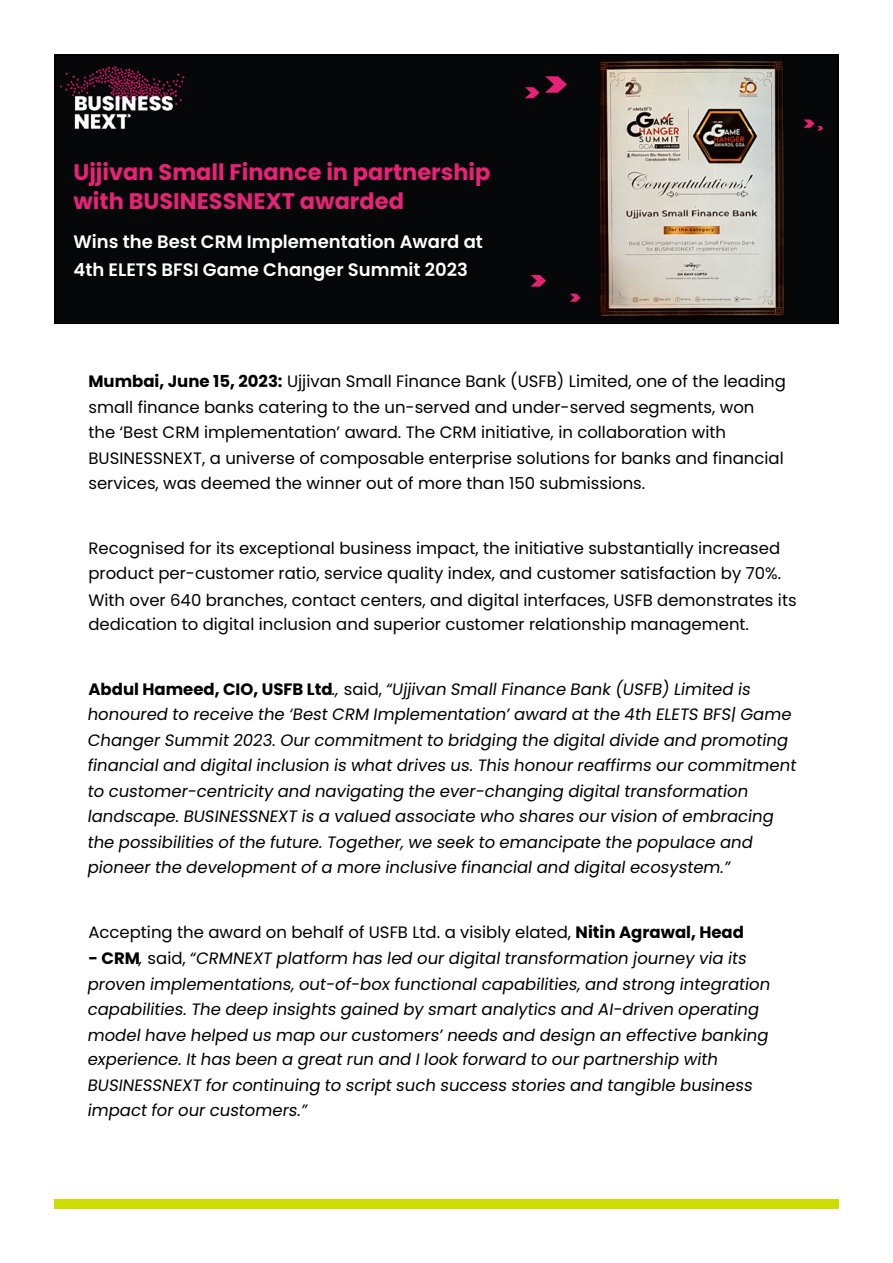
<style>
.page{position:relative;width:893px;height:1263px;background:#fff}
.page>*{position:absolute;margin:0;border:0;box-sizing:border-box;transform-origin:0 0}
.t1{font:700 22.5px/28.5px "Poppins";color:#e82276}
.t2{font:600 18px/28.5px "Poppins";color:#fff}
.t3{font:16.5px/25.5px "Poppins";color:#000101}
.s1{font-weight:700}
</style>
<div class="page">
<div style="left:55px;top:55px;width:783px;height:268px;background:#050708"></div>
<div style="left:54px;top:54px;width:785px;height:270px;border:2px solid #000"></div>
<div style="left:54px;top:1199px;width:785px;height:10px;background:#ccdd02"></div>
<svg style="left:525px;top:76px;width:42px;height:22px"></svg>
<svg style="left:804px;top:119px;width:19px;height:12px"></svg>
<svg style="left:531px;top:275px;width:15px;height:12px"></svg>
<svg style="left:570px;top:294px;width:10px;height:8px"></svg>
<img style="left:54px;top:63px;width:131px;height:71px">
<img style="left:601px;top:60px;width:182px;height:257px">
<h1 class="t1" style="left:74px;top:158px;width:418px">Ujjivan Small Finance in partnership with BUSINESSNEXT awarded</h1>
<p class="t2" style="left:74px;top:227px;width:411px">Wins the Best CRM Implementation Award at<br>4th ELETS BFSI Game Changer Summit 2023</p>
<p class="t3" style="left:88px;top:369px;width:699px"><span class="s1">Mumbai, June 15, 2023:</span> Ujjivan Small Finance Bank (USFB) Limited, one of the leading small finance banks catering to the un-served and under-served segments, won<br>the ‘Best CRM implementation’ award. The CRM initiative, in collaboration with BUSINESSNEXT, a universe of composable enterprise solutions for banks and financial services, was deemed the winner out of more than 150 submissions.</p>
<p class="t3" style="left:88px;top:535px;width:710px;line-height:26px">Recognised for its exceptional business impact, the initiative substantially increased product per-customer ratio, service quality index, and customer satisfaction by 70%.<br>With over 640 branches, contact centers, and digital interfaces, USFB demonstrates its</p>
<p class="t3" style="left:88px;top:612px;width:662px">dedication to digital inclusion and superior customer relationship management.</p>
<p class="t3" style="left:87px;top:676px;width:714px"><span class="s1">A bd u l H a m eed , C I O, U S F B Ltd</span>., s a i d, “Ujjivan SmallFinance Bank (USFB) Limited is honoured to receive the ‘BestCRM Implementation’award atthe 4th ELETS BFS|Game ChangerSummit2023.Ourcommitmentto bridging the digitaldivide and promoting financialand digitalinclusion is whatdrives us.This honourreaffirms ourcommitment to customer-centricity and navigating the ever-changing digitaltransformation landscape.BUSINESSNEXT is a valued associate who shares ourvision ofembracing the possibilities ofthe future.Together,we seek to emancipate the populace and pioneerthe developmentofa more inclusive financialand digitalecosystem.”</p>
<p class="t3" style="left:88px;top:919px;width:657px">Accepting the award on behalf of USFB Ltd. a visibly elated, <span class="s1">Nitin Agrawal, Head</span></p>
<p class="t3" style="left:87px;top:946px;width:688px"><span class="s1">- C R M</span>, s a i d , “CRMNEXT platform has led ourdigitaltransformation journey via its proven implementations,out-of-box functionalcapabilities,and strong integration capabilities.The deep insights gained by smartanalytics and AI-driven operating modelhave helped us map ourcustomers’needs and design an effective banking experience.Ithas been a greatrun and Ilook forward to ourpartnership with BUSINESSNEXT forcontinuing to scriptsuch success stories and tangible business impactforourcustomers.”</p>
</div>
